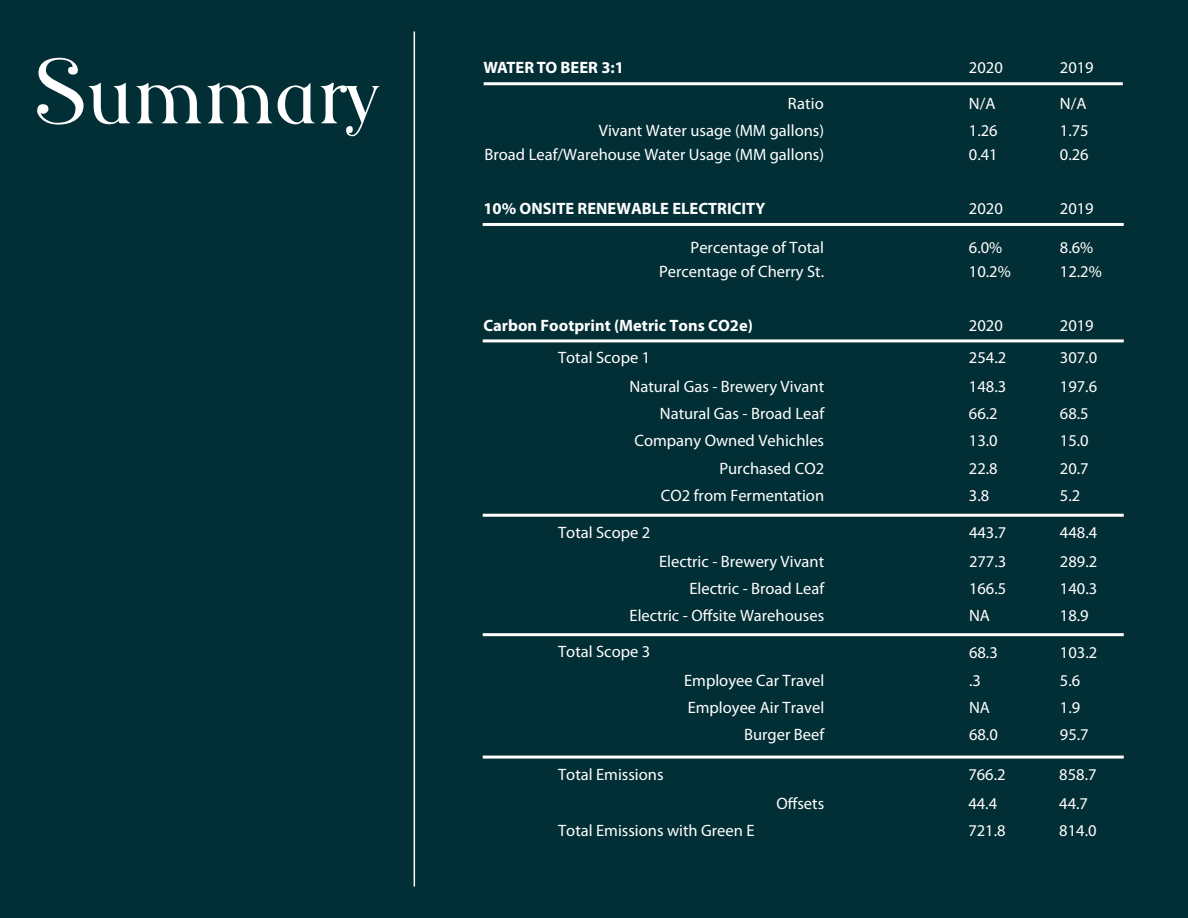
<style>
.page{position:relative;width:1188px;height:918px;background:#022e35}
.page>*{position:absolute;margin:0;border:0;box-sizing:border-box;transform-origin:0 0}
.t1{font:86.1px "Rene Louis";color:#fff}
.t2{font:16.5px/27px "Myriad Pro";color:#fff}
.t3{font:700 16.5px "Myriad Pro";color:#fff}
</style>
<div class="page">
<hr style="left:484px;top:82px;width:639px;height:3px;background:#fff">
<hr style="left:483px;top:223px;width:641px;height:3px;background:#fff">
<hr style="left:483px;top:339px;width:641px;height:3px;background:#fff">
<hr style="left:414px;top:32px;width:1px;height:854px;background:#fff">
<hr style="left:483px;top:514px;width:641px;height:3px;background:#fff">
<hr style="left:483px;top:633px;width:641px;height:3px;background:#fff">
<hr style="left:483px;top:756px;width:641px;height:3px;background:#fff">
<h1 class="t1" style="left:34px;top:39px;width:346px">Summary</h1>
<p class="t3" style="left:483px;top:58px;width:142px">WATER TO BEER 3:1</p>
<p class="t2" style="left:969px;top:54px;width:35px">2020</p>
<p class="t2" style="left:1060px;top:54px;width:35px">2019</p>
<p class="t2" style="left:788px;top:90px;width:38px">Ratio</p>
<p class="t2" style="left:969px;top:90px;width:28px">N/A</p>
<p class="t2" style="left:1060px;top:90px;width:28px">N/A</p>
<p class="t2" style="left:599px;top:117px;width:227px">Vivant Water usage (MM gallons)</p>
<p class="t2" style="left:969px;top:117px;width:30px">1.26</p>
<p class="t2" style="left:1060px;top:117px;width:30px">1.75</p>
<p class="t2" style="left:485px;top:141px;width:341px">Broad Leaf/Warehouse Water Usage (MM gallons)</p>
<p class="t2" style="left:969px;top:141px;width:30px">0.41</p>
<p class="t2" style="left:1060px;top:141px;width:30px">0.26</p>
<p class="t3" style="left:483px;top:199px;width:283px">10% ONSITE RENEWABLE ELECTRICITY</p>
<p class="t2" style="left:969px;top:195px;width:35px">2020</p>
<p class="t2" style="left:1060px;top:195px;width:35px">2019</p>
<p class="t2" style="left:659px;top:236px;width:167px;line-height:23.5px;text-align:right">Percentage of Total<br>Percentage of Cherry St.</p>
<p class="t2" style="left:969px;top:234px;width:35px">6.0%</p>
<p class="t2" style="left:1060px;top:234px;width:35px">8.6%</p>
<p class="t2" style="left:969px;top:258px;width:43px">10.2%</p>
<p class="t2" style="left:1060px;top:258px;width:43px">12.2%</p>
<p class="t3" style="left:483px;top:316px;width:271px">Carbon Footprint (Metric Tons CO2e)</p>
<p class="t2" style="left:969px;top:312px;width:35px">2020</p>
<p class="t2" style="left:1060px;top:312px;width:35px">2019</p>
<p class="t2" style="left:630px;top:344px;width:196px;line-height:28.5px;text-indent:-72px">Total Scope 1<br>Natural Gas - Brewery Vivant</p>
<p class="t2" style="left:635px;top:400px;width:191px;text-align:right">Natural Gas - Broad Leaf<br>Company Owned Vehichles</p>
<p class="t2" style="left:661px;top:456px;width:165px;text-align:right">Purchased CO2<br>CO2 from Fermentation</p>
<p class="t2" style="left:969px;top:344px;width:39px;line-height:28.5px">254.2<br>148.3</p>
<p class="t2" style="left:969px;top:400px;width:30px">66.2<br>13.0</p>
<p class="t2" style="left:1060px;top:344px;width:39px;line-height:28.5px">307.0<br>197.6</p>
<p class="t2" style="left:1060px;top:400px;width:30px">68.5<br>15.0</p>
<p class="t2" style="left:969px;top:456px;width:30px">22.8<br>3.8</p>
<p class="t2" style="left:1060px;top:456px;width:30px">20.7<br>5.2</p>
<p class="t2" style="left:558px;top:520px;width:94px">Total Scope 2</p>
<p class="t2" style="left:630px;top:548px;width:196px;text-align:right">Electric - Brewery Vivant<br>Electric - Broad Leaf<br>Electric - Offsite Warehouses</p>
<p class="t2" style="left:969px;top:519px;width:39px;line-height:28.5px">443.7<br>277.3</p>
<p class="t2" style="left:969px;top:575px;width:39px">166.5<br>NA</p>
<p class="t2" style="left:1060px;top:519px;width:39px;line-height:28.5px">448.4<br>289.2</p>
<p class="t2" style="left:1060px;top:575px;width:39px">140.3<br>18.9</p>
<p class="t2" style="left:558px;top:639px;width:94px">Total Scope 3</p>
<p class="t2" style="left:684px;top:667px;width:142px;text-align:right">Employee Car Travel<br>Employee Air Travel<br>Burger Beef</p>
<p class="t2" style="left:969px;top:638px;width:30px;line-height:28.5px">68.3 .3</p>
<p class="t2" style="left:969px;top:694px;width:30px">NA<br>68.0</p>
<p class="t2" style="left:1060px;top:638px;width:39px;line-height:28.5px">103.2<br>5.6</p>
<p class="t2" style="left:1060px;top:694px;width:30px">1.9<br>95.7</p>
<p class="t2" style="left:558px;top:761px;width:107px">Total Emissions</p>
<p class="t2" style="left:558px;top:817px;width:198px">Total Emissions with Green E</p>
<p class="t2" style="left:776px;top:790px;width:49px">Offsets</p>
<p class="t2" style="left:968px;top:761px;width:39px;line-height:28.5px">766.2<br>44.4</p>
<p class="t2" style="left:968px;top:817px;width:39px">721.8</p>
<p class="t2" style="left:1059px;top:761px;width:39px;line-height:28.5px">858.7<br>44.7</p>
<p class="t2" style="left:1059px;top:817px;width:39px">814.0</p>
</div>
